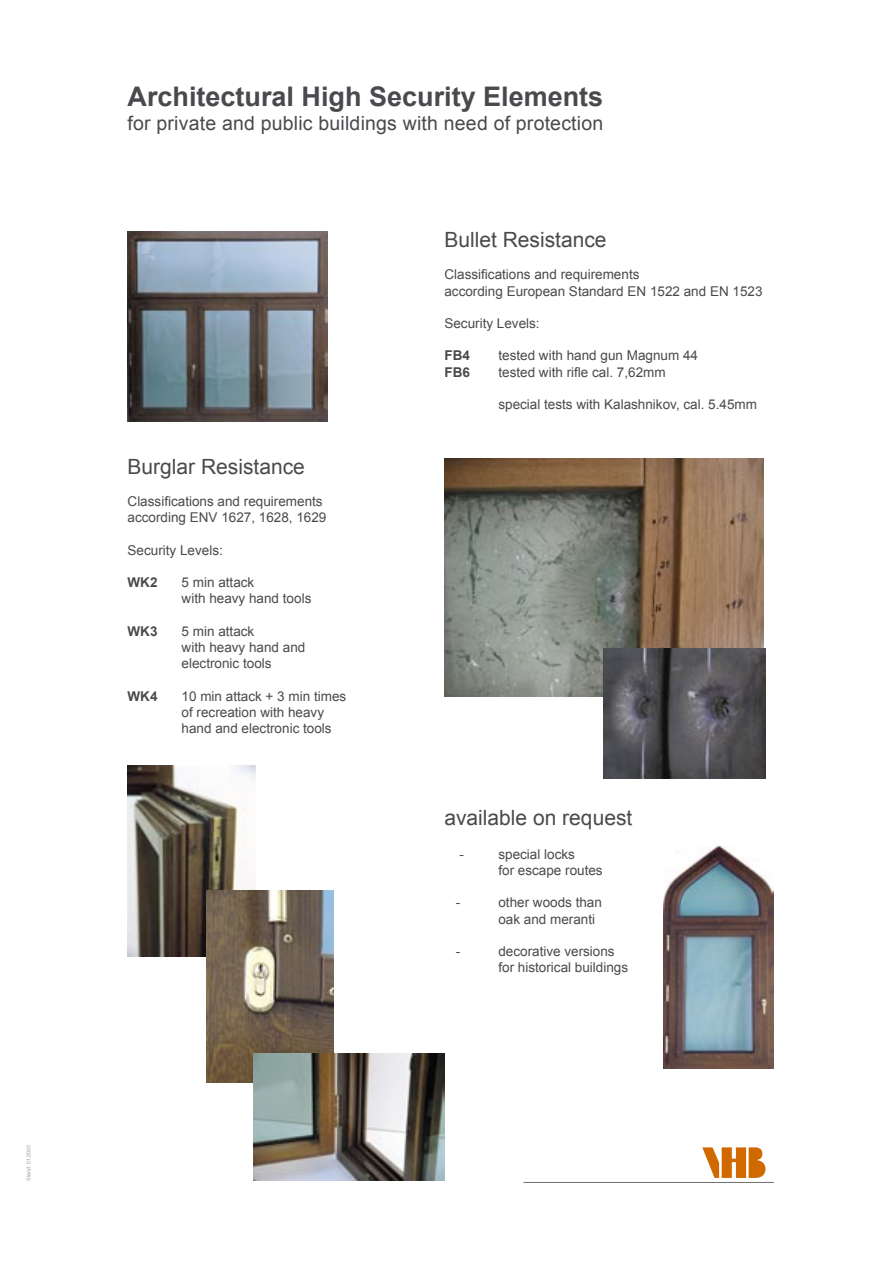
<style>
.page{position:relative;width:893px;height:1263px;background:#fff}
.page>*{position:absolute;margin:0;border:0;box-sizing:border-box;transform-origin:0 0}
.t1{font:700 27px "Arial";color:#4a494d}
.t2{font:21px "Arial";color:#4a494d}
.t3{font:19.5px "Arial";letter-spacing:.01em;color:#4a494d}
.t4{font:13.5px/16.2px "Arial";color:#4a494d}
.t5{font:700 13.5px "Arial";color:#4a494d}
.Bildlegende{font:5.25px "Arial";color:#9d9e9e}
</style>
<div class="page">
<hr style="left:523px;top:1182px;width:251px;height:1px;background:#6d6e6f">
<svg style="left:702px;top:1147px;width:63px;height:31px"></svg>
<img style="left:128px;top:765px;width:127px;height:192px">
<img style="left:206px;top:891px;width:128px;height:191px">
<img style="left:663px;top:845px;width:111px;height:223px">
<img style="left:128px;top:232px;width:200px;height:189px">
<img style="left:253px;top:1053px;width:191px;height:128px">
<img style="left:444px;top:458px;width:319px;height:239px">
<img style="left:603px;top:648px;width:162px;height:130px">
<p class="Bildlegende" style="left:25px;top:1181px;width:37px;rotate:-90deg">Stand: 01.2003</p>
<p class="t1" style="left:128px;top:79px;width:477px">Architectural High Security Elements</p>
<p class="t3" style="left:128px;top:110px;width:477px">for private and public buildings with need of protection</p>
<p class="t2" style="left:128px;top:452px;width:179px">Burglar Resistance</p>
<p class="t4" style="left:128px;top:493px;width:200px">Classifications and requirements according ENV 1627, 1628, 1629</p>
<p class="t4" style="left:128px;top:542px;width:97px">Security Levels:</p>
<p class="t5" style="left:128px;top:573px;width:31px">WK2</p>
<p class="t4" style="left:182px;top:574px;width:131px">5 min attack<br>with heavy hand tools</p>
<p class="t5" style="left:128px;top:622px;width:31px">WK3</p>
<p class="t4" style="left:182px;top:623px;width:125px">5 min attack<br>with heavy hand and</p>
<p class="t4" style="left:182px;top:655px;width:92px">electronic tools</p>
<p class="t5" style="left:128px;top:687px;width:31px">WK4</p>
<p class="t4" style="left:182px;top:688px;width:166px">10 min attack + 3 min times of recreation with heavy hand and electronic tools</p>
<p class="t2" style="left:444px;top:226px;width:164px">Bullet Resistance</p>
<p class="t4" style="left:444px;top:267px;width:320px">Classifications and requirements<br>according European Standard EN 1522 and EN 1523</p>
<p class="t4" style="left:444px;top:315px;width:97px">Security Levels:</p>
<p class="t5" style="left:444px;top:347px;width:27px">FB4</p>
<p class="t4" style="left:498px;top:348px;width:201px">tested with hand gun Magnum 44</p>
<p class="t5" style="left:444px;top:363px;width:27px">FB6</p>
<p class="t4" style="left:498px;top:364px;width:169px">tested with rifle cal. 7,62mm</p>
<p class="t4" style="left:498px;top:396px;width:260px">special tests with Kalashnikov, cal. 5.45mm</p>
<p class="t2" style="left:444px;top:803px;width:189px">available on request</p>
<p class="t4" style="left:459px;top:846px;width:6px">-</p>
<p class="t4" style="left:498px;top:846px;width:106px">special locks<br>for escape routes</p>
<p class="t4" style="left:456px;top:895px;width:6px">-</p>
<p class="t4" style="left:498px;top:895px;width:105px">other woods than</p>
<p class="t4" style="left:498px;top:911px;width:98px">oak and meranti</p>
<p class="t4" style="left:456px;top:943px;width:6px">-</p>
<p class="t4" style="left:498px;top:943px;width:131px">decorative versions for historical buildings</p>
</div>
